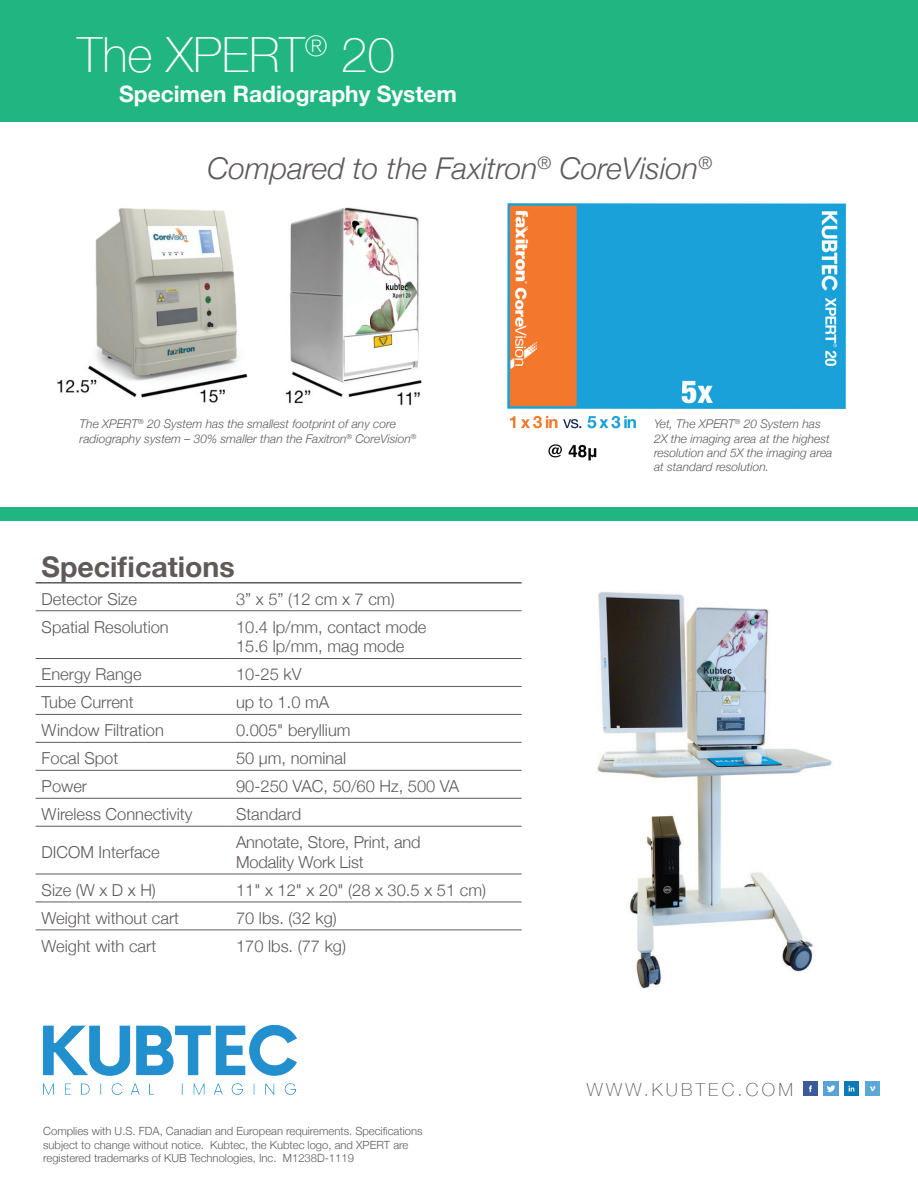
<style>
.page{position:relative;width:918px;height:1188px;background:#fff}
.page>*{position:absolute;margin:0;border:0;box-sizing:border-box;transform-origin:0 0}
.t1{font:100 48.45px "Helvetica Neue";color:#fff}
.t2{font:italic 300 30px "Helvetica Neue";color:#5f5a59}
.t3{font:700 28.5px "Helvetica Neue";color:#5f5a59}
.t4{font:700 22.65px "Helvetica Neue";color:#fff}
.t5{font:100 18px "Helvetica Neue";letter-spacing:.18em;color:#5f5a59}
.t6{font:300 16.5px/19.8px "Helvetica Neue";color:#5f5a59}
.t7{font:italic 300 12px/14.4px "Helvetica Neue";color:#5f5a59}
.t8{font:300 11.25px/13.5px "Helvetica Neue";color:#5f5a59}
</style>
<div class="page">
<div style="left:0;top:0;width:918px;height:122px;background:#21b581"></div>
<hr style="left:36px;top:582px;width:194px;height:2px;background:#5f5a59">
<hr style="left:230px;top:582px;width:292px;height:2px;background:#5f5a59">
<hr style="left:36px;top:610px;width:194px;height:1px;background:#5f5a59">
<hr style="left:230px;top:610px;width:292px;height:1px;background:#5f5a59">
<hr style="left:36px;top:658px;width:194px;height:1px;background:#5f5a59">
<hr style="left:230px;top:658px;width:292px;height:1px;background:#5f5a59">
<hr style="left:36px;top:686px;width:194px;height:1px;background:#5f5a59">
<hr style="left:230px;top:686px;width:292px;height:1px;background:#5f5a59">
<hr style="left:36px;top:714px;width:194px;height:1px;background:#5f5a59">
<hr style="left:230px;top:714px;width:292px;height:1px;background:#5f5a59">
<hr style="left:36px;top:742px;width:194px;height:1px;background:#5f5a59">
<hr style="left:230px;top:742px;width:292px;height:1px;background:#5f5a59">
<hr style="left:36px;top:770px;width:194px;height:1px;background:#5f5a59">
<hr style="left:230px;top:770px;width:292px;height:1px;background:#5f5a59">
<hr style="left:36px;top:798px;width:194px;height:1px;background:#5f5a59">
<hr style="left:230px;top:798px;width:292px;height:1px;background:#5f5a59">
<hr style="left:36px;top:826px;width:194px;height:1px;background:#5f5a59">
<hr style="left:230px;top:826px;width:292px;height:1px;background:#5f5a59">
<hr style="left:36px;top:874px;width:194px;height:1px;background:#5f5a59">
<hr style="left:230px;top:874px;width:292px;height:1px;background:#5f5a59">
<hr style="left:36px;top:902px;width:194px;height:1px;background:#5f5a59">
<hr style="left:230px;top:902px;width:292px;height:1px;background:#5f5a59">
<hr style="left:36px;top:930px;width:194px;height:1px;background:#5f5a59">
<hr style="left:230px;top:930px;width:292px;height:1px;background:#5f5a59">
<img style="left:285px;top:207px;width:137px;height:199px">
<img style="left:57px;top:208px;width:191px;height:195px">
<img style="left:510px;top:415px;width:126px;height:46px">
<img style="left:507px;top:203px;width:340px;height:207px">
<div style="left:0;top:507px;width:918px;height:14px;background:#21b581"></div>
<img style="left:43px;top:1025px;width:254px;height:70px">
<img style="left:803px;top:1082px;width:14px;height:14px">
<img style="left:845px;top:1082px;width:14px;height:14px">
<img style="left:824px;top:1082px;width:14px;height:14px">
<img style="left:865px;top:1082px;width:14px;height:14px">
<img style="left:597px;top:591px;width:235px;height:398px">
<h1 class="t1" style="left:77px;top:18px;width:319px">The XPERT<sup>®</sup> 20</h1>
<h3 class="t4" style="left:119px;top:76px;width:339px">Specimen Radiography System</h3>
<h2 class="t2" style="left:207px;top:144px;width:507px">Compared to the Faxitron<sup>®</sup> CoreVision<sup>®</sup></h2>
<p class="t7" style="left:80px;top:416px;width:338px">The XPERT<sup>®</sup> 20 System has the smallest footprint of any core radiography system – 30% smaller than the Faxitron<sup>®</sup> CoreVision<sup>®</sup></p>
<p class="t7" style="left:654px;top:416px;width:180px">Yet, The XPERT<sup>®</sup> 20 System has<br>2X the imaging area at the highest resolution and 5X the imaging area at standard resolution.</p>
<h3 class="t3" style="left:42px;top:544px;width:195px">Specifications</h3>
<p class="t6" style="left:42px;top:588px;width:97px">Detector Size</p>
<p class="t6" style="left:236px;top:588px;width:160px">3” x 5” (12 cm x 7 cm)</p>
<p class="t6" style="left:42px;top:616px;width:129px">Spatial Resolution</p>
<p class="t6" style="left:236px;top:616px;width:192px">10.4 lp/mm, contact mode<br>15.6 lp/mm, mag mode</p>
<p class="t6" style="left:42px;top:663px;width:101px">Energy Range</p>
<p class="t6" style="left:236px;top:663px;width:67px">10-25 kV</p>
<p class="t6" style="left:42px;top:691px;width:94px">Tube Current</p>
<p class="t6" style="left:236px;top:691px;width:95px">up to 1.0 mA</p>
<p class="t6" style="left:42px;top:719px;width:124px">Window Filtration</p>
<p class="t6" style="left:236px;top:719px;width:116px">0.005" beryllium</p>
<p class="t6" style="left:42px;top:747px;width:78px">Focal Spot</p>
<p class="t6" style="left:236px;top:747px;width:112px">50 µm, nominal</p>
<p class="t6" style="left:42px;top:775px;width:47px">Power</p>
<p class="t6" style="left:236px;top:775px;width:225px">90-250 VAC, 50/60 Hz, 500 VA</p>
<p class="t6" style="left:42px;top:803px;width:152px">Wireless Connectivity</p>
<p class="t6" style="left:236px;top:803px;width:67px">Standard</p>
<p class="t6" style="left:42px;top:841px;width:120px">DICOM Interface</p>
<p class="t6" style="left:236px;top:831px;width:186px">Annotate, Store, Print, and<br>Modality Work List</p>
<p class="t6" style="left:42px;top:879px;width:116px">Size (W x D x H)</p>
<p class="t6" style="left:236px;top:879px;width:252px">11" x 12" x 20" (28 x 30.5 x 51 cm)</p>
<p class="t6" style="left:42px;top:907px;width:139px">Weight without cart</p>
<p class="t6" style="left:236px;top:907px;width:102px">70 lbs. (32 kg)</p>
<p class="t6" style="left:42px;top:935px;width:116px">Weight with cart</p>
<p class="t6" style="left:236px;top:935px;width:112px">170 lbs. (77 kg)</p>
<p class="t8" style="left:43px;top:1124px;width:381px">Complies with U.S. FDA, Canadian and European requirements. Specifications subject to change without notice. Kubtec, the Kubtec logo, and XPERT are registered trademarks of KUB Technologies, Inc. M1238D-1119</p>
<p class="t5" style="left:587px;top:1076px;width:208px">WWW.KUBTEC.COM</p>
</div>
